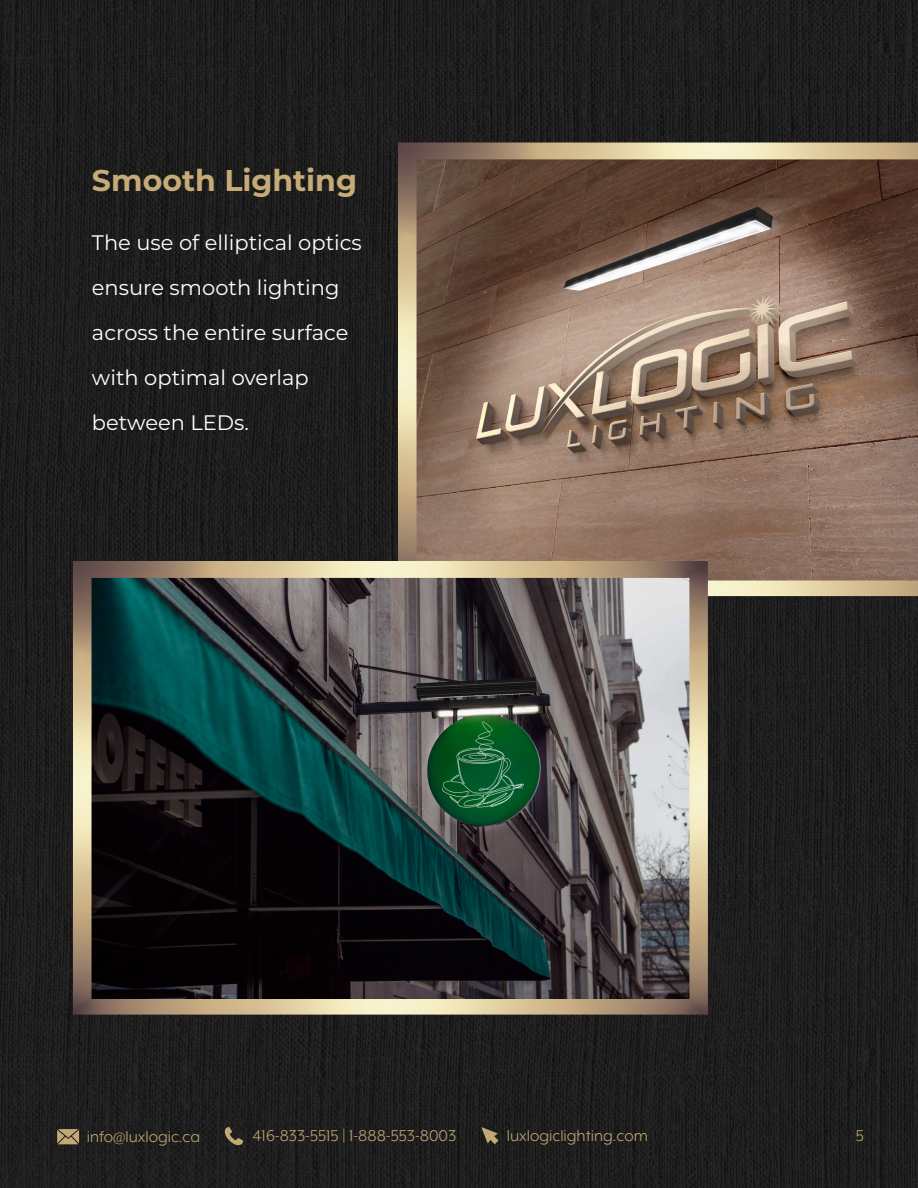
<style>
.page{position:relative;width:918px;height:1188px;background:#fff}
.page>*{position:absolute;margin:0;border:0;box-sizing:border-box;transform-origin:0 0}
.t1{font:700 30px "Montserrat";color:#c6ab77}
.t2{font:21px/45px "Montserrat";color:#fff}
.t3{font:18px "Mr Eaves XL Mod OT";color:#c3a975}
</style>
<div class="page">
<img style="left:0;top:0;width:918px;height:1188px">
<svg style="left:57px;top:1129px;width:22px;height:15px"></svg>
<svg style="left:225px;top:1127px;width:18px;height:18px"></svg>
<svg style="left:481px;top:1127px;width:17px;height:17px"></svg>
<img style="left:398px;top:142px;width:520px;height:454px">
<img style="left:73px;top:561px;width:635px;height:454px">
<h1 class="t1" style="left:92px;top:159px;width:267px">Smooth Lighting</h1>
<p class="t2" style="left:92px;top:219px;width:271px">The use of elliptical optics ensure smooth lighting across the entire surface with optimal overlap between LEDs.</p>
<p class="t3" style="left:87px;top:1127px;width:115px">info@luxlogic.ca</p>
<p class="t3" style="left:253px;top:1126px;width:205px">416-833-5515 | 1-888-553-8003</p>
<p class="t3" style="left:507px;top:1126px;width:143px">luxlogiclighting.com</p>
<p class="t3" style="left:856px;top:1126px;width:10px">5</p>
</div>
